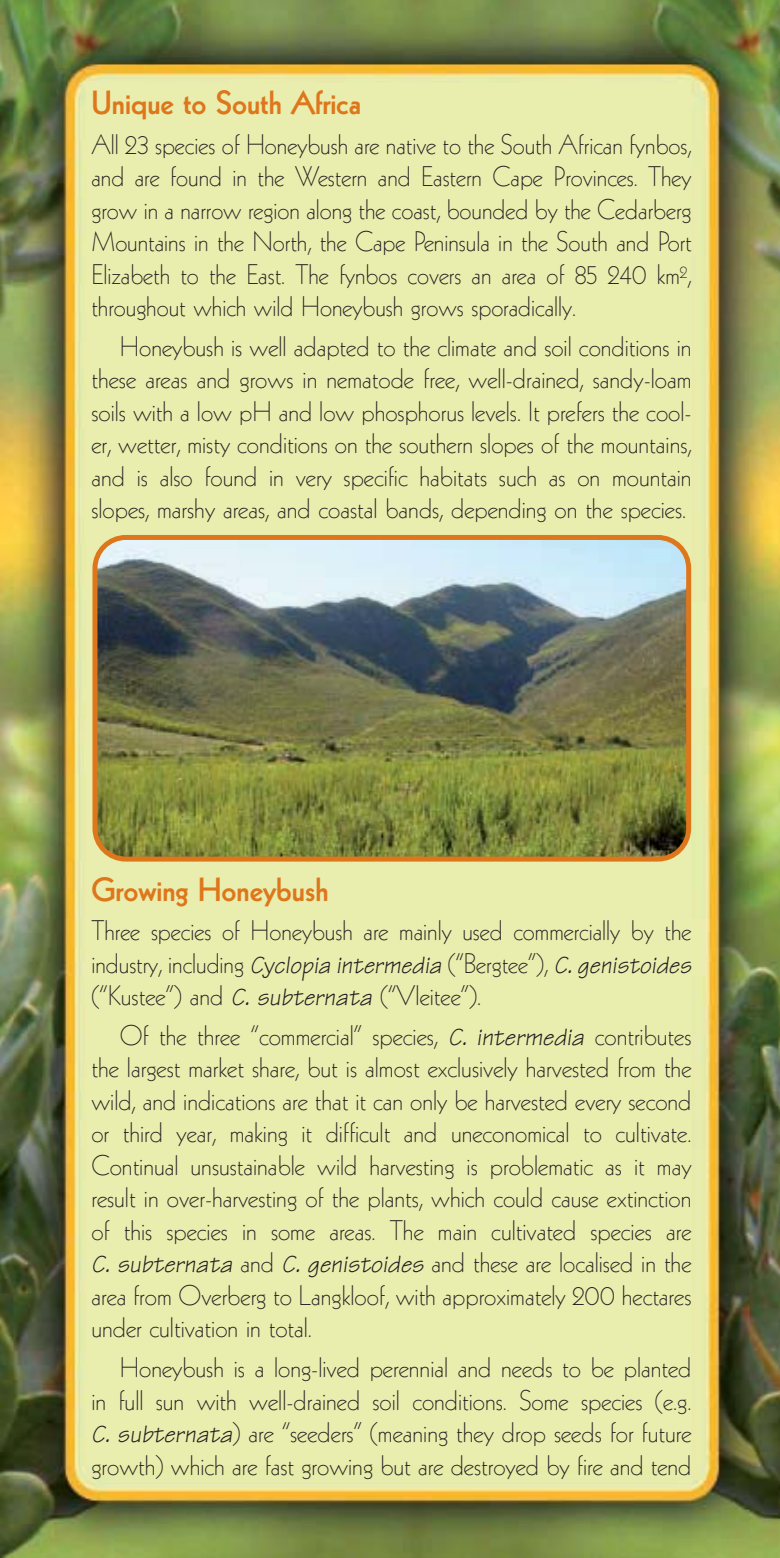
<style>
.page{position:relative;width:780px;height:1558px;background:#fff}
.page>*{position:absolute;margin:0;border:0;box-sizing:border-box;transform-origin:0 0}
.t1{font:800 32.5px "Kabel";color:#de761c}
.t2{font:300 27.5px/32.5px "Kabel";color:#231f20;text-align:justify}
.t3{font:italic 25px "Tekton";color:#231f20}
.s1{font-family:"Kabel";font-weight:300;font-style:normal;font-size:27.5px}
.s2{font-family:"Tekton";font-weight:400;font-style:italic;font-size:25px}
</style>
<div class="page">
<img style="left:0;top:0;width:780px;height:1558px">
<img style="left:92px;top:535px;width:599px;height:326px">
<p class="t1" style="left:91px;top:90px;width:272px">Unique to South Africa</p>
<p class="t2" style="left:91px;top:130px;width:602px">All 23 species of Honeybush are native to the South African fynbos, and are found in the Western and Eastern Cape Provinces. They grow in a narrow region along the coast, bounded by the Cedarberg Mountains in the North, the Cape Peninsula in the South and Port Elizabeth to the East. The fynbos covers an area of 85 240 km<sup>2</sup>, throughout which wild Honeybush grows sporadically.</p>
<p class="t2" style="left:91px;top:332px;width:602px;text-indent:28px">Honeybush is well adapted to the climate and soil conditions in these areas and grows in nematode free, well-drained, sandy-loam soils with a low pH and low phosphorus levels. It prefers the cool&shy;er, wetter, misty conditions on the southern slopes of the mountains, and is also found in very specific habitats such as on mountain slopes, marshy areas, and coastal bands, depending on the species.</p>
<p class="t1" style="left:91px;top:877px;width:239px">Growing Honeybush</p>
<p class="t2" style="left:91px;top:916px;width:602px">Three species of Honeybush are mainly used commercially by the</p>
<p class="t3" style="left:91px;top:956px;width:602px"><span class="s1">industry, including</span> Cyclopia intermedia <span class="s1">(“Bergtee”),</span> C. genistoides</p>
<p class="t2" style="left:120px;top:977px;width:573px;line-height:39.5px;text-indent:-28px">(“Kustee”) and <span class="s2">C. subternata</span> (“Vleitee”).<br>Of the three “commercial” species, <span class="s2">C. intermedia</span> contributes</p>
<p class="t2" style="left:91px;top:1053px;width:602px">the largest market share, but is almost exclusively harvested from the wild, and indications are that it can only be harvested every second or third year, making it difficult and uneconomical to cultivate.<br>Continual unsustainable wild harvesting is problematic as it may result in over-harvesting of the plants, which could cause extinction of this species in some areas. The main cultivated species are <span class="s2">C. subternata</span> and <span class="s2">C. genistoides</span> and these are localised in the area from Overberg to Langkloof, with approximately 200 hectares under cultivation in total.</p>
<p class="t2" style="left:91px;top:1353px;width:602px;text-indent:28px">Honeybush is a long-lived perennial and needs to be planted in full sun with well-drained soil conditions. Some species (e.g.<br><span class="s2">C. subternata</span>) are “seeders” (meaning they drop seeds for future growth) which are fast growing but are destroyed by fire and tend</p>
</div>
